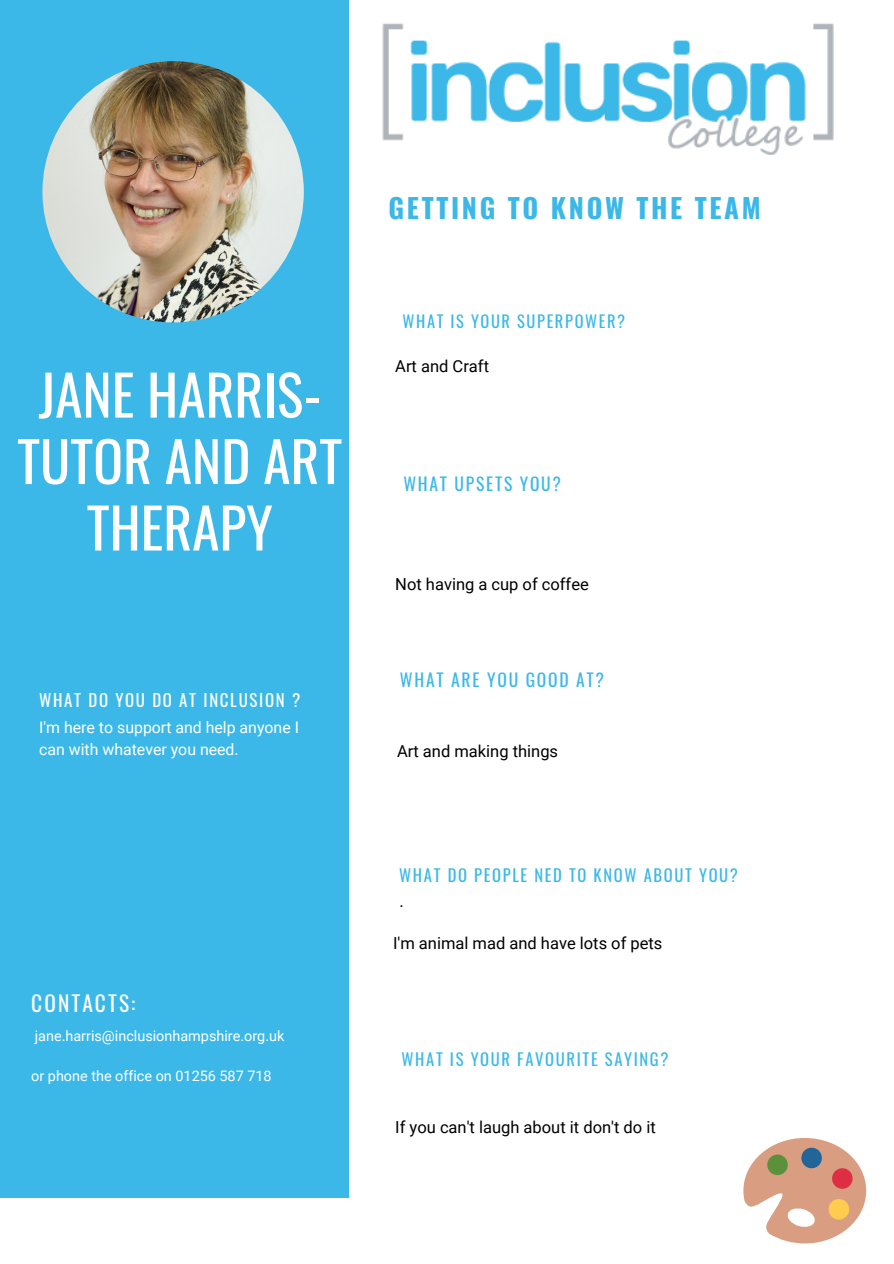
<style>
.page{position:relative;width:894px;height:1264px;background:#fff}
.page>*{position:absolute;margin:0;border:0;box-sizing:border-box;transform-origin:0 0}
.t1{font:55.5px/66.4px "Oswald";color:#fff;text-align:center}
.t2{font:700 27px "Oswald";letter-spacing:.1em;color:#3cb8e8}
.t3{font:21.3px "Oswald";letter-spacing:.1em;color:#fff}
.t4{font:17.55px "Oswald";letter-spacing:.1em;color:#3cb8e8}
.t5{font:16.8px "Oswald";letter-spacing:.1em;color:#fff}
.t6{font:16.65px "Roboto";color:#000}
.t7{font:16.5px "Roboto";color:#000}
.t8{font:16.5px "Oswald";letter-spacing:.1em;color:#3cb8e8}
.t9{font:16.35px "Oswald";letter-spacing:.1em;color:#3cb8e8}
.t10{font:15.9px/21.5px "Roboto";color:#fff}
.t11{font:14.4px "Roboto";color:#fff}
</style>
<div class="page">
<div style="left:0;top:0;width:348px;height:1197px;background:#3cb8e8"></div>
<img style="left:42px;top:61px;width:261px;height:261px;border-radius:50%">
<svg style="left:743px;top:1138px;width:122px;height:105px"></svg>
<img style="left:382px;top:23px;width:452px;height:132px">
<p class="t1" style="left:17px;top:359px;width:326px">JANE HARRIS-<br>TUTOR AND ART<br>THERAPY</p>
<p class="t5" style="left:39px;top:687px;width:262px">WHAT DO YOU DO AT INCLUSION ?</p>
<p class="t10" style="left:39px;top:717px;width:261px">I'm here to support and help anyone I can with whatever you need.</p>
<p class="t3" style="left:31px;top:986px;width:106px">CONTACTS:</p>
<p class="t11" style="left:35px;top:1027px;width:251px">jane.harris@inclusionhampshire.org.uk</p>
<p class="t11" style="left:31px;top:1067px;width:242px">or phone the office on 01256 587 718</p>
<p class="t2" style="left:388px;top:187px;width:374px">GETTING TO KNOW THE TEAM</p>
<p class="t9" style="left:402px;top:308px;width:224px">WHAT IS YOUR SUPERPOWER?</p>
<p class="t7" style="left:395px;top:357px;width:95px">Art and Craft</p>
<p class="t4" style="left:403px;top:470px;width:159px">WHAT UPSETS YOU?</p>
<p class="t7" style="left:395px;top:574px;width:195px">Not having a cup of coffee</p>
<p class="t4" style="left:400px;top:666px;width:206px">WHAT ARE YOU GOOD AT?</p>
<p class="t7" style="left:397px;top:741px;width:162px">Art and making things</p>
<p class="t8" style="left:399px;top:862px;width:340px">WHAT DO PEOPLE NED TO KNOW ABOUT YOU?</p>
<p class="t6" style="left:399px;top:892px;width:6px">.</p>
<p class="t7" style="left:393px;top:934px;width:271px">I'm animal mad and have lots of pets</p>
<p class="t8" style="left:401px;top:1046px;width:268px">WHAT IS YOUR FAVOURITE SAYING?</p>
<p class="t7" style="left:395px;top:1117px;width:262px">If you can't laugh about it don't do it</p>
</div>
